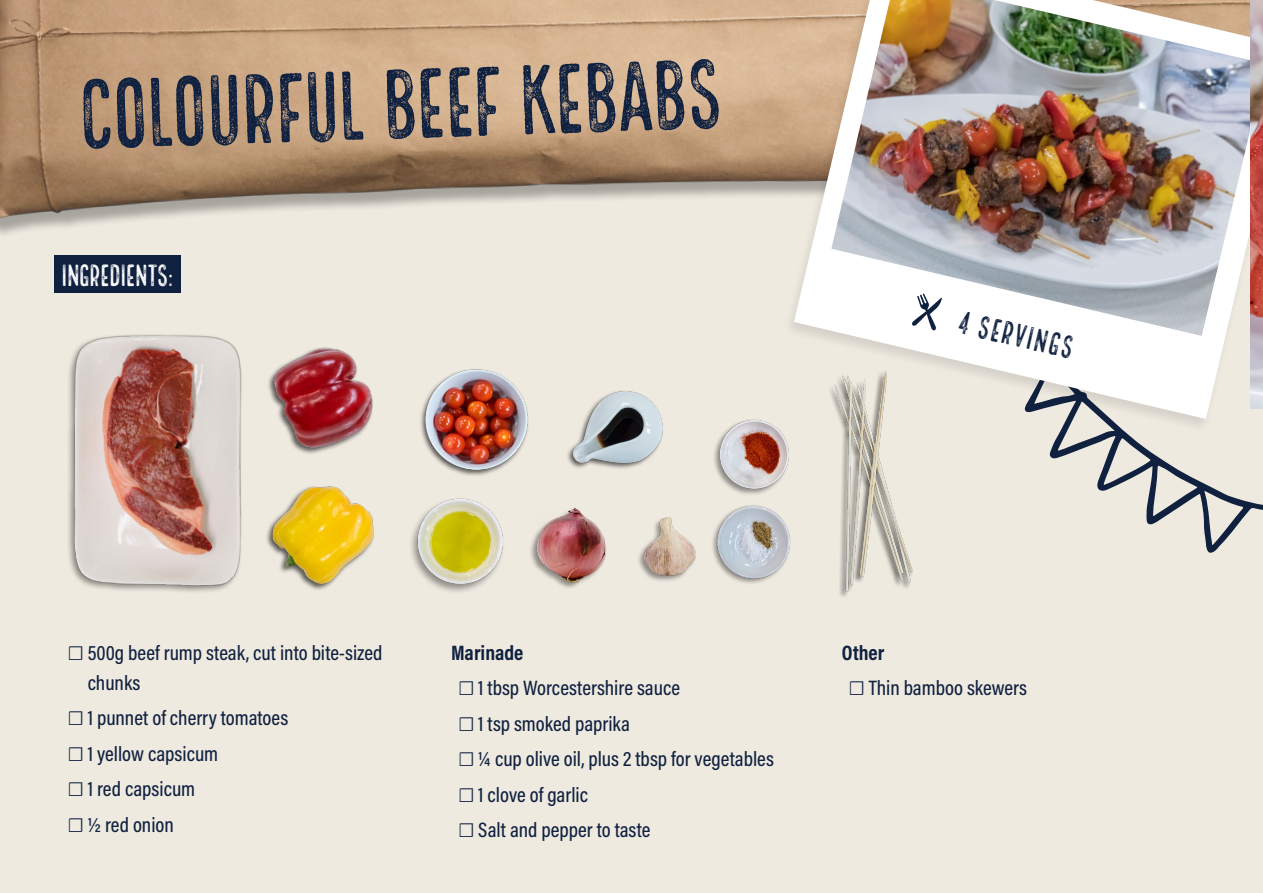
<style>
.page{position:relative;width:1263px;height:893px;background:#efeae0}
.page>*{position:absolute;margin:0;border:0;box-sizing:border-box;transform-origin:0 0}
.t1{font:96px "Local Brewery Five";color:#102140}
.t2{font:31.5px "Local Brewery Five";color:#102140}
.t3{font:30px "Local Brewery Five";letter-spacing:-.06em;color:#fff}
.t4{font:500 21px/35.4px "Acumin Pro Cond";color:#102140}
.s1{font-weight:700}
</style>
<div class="page">
<svg style="left:1049px;top:433px;width:214px;height:120px"></svg>
<img style="left:0;top:0;width:783px;height:235px">
<div style="left:783px;top:0;width:480px;height:433px;background:#000;opacity:.1"></div>
<svg style="left:794px;top:0;width:469px;height:419px"></svg>
<div style="left:54px;top:255px;width:127px;height:37px;background:#102140"></div>
<img style="left:831px;top:0;width:419px;height:336px">
<img style="left:420px;top:369px;width:109px;height:107px">
<img style="left:820px;top:357px;width:104px;height:240px">
<img style="left:266px;top:486px;width:108px;height:104px">
<img style="left:268px;top:347px;width:105px;height:107px">
<img style="left:567px;top:391px;width:96px;height:78px">
<img style="left:68px;top:334px;width:174px;height:257px">
<div style="left:528px;top:506px;width:79px;height:84px;background:#000;opacity:.4"></div>
<img style="left:534px;top:506px;width:73px;height:77px">
<div style="left:712px;top:419px;width:77px;height:77px;background:#000;opacity:.4"></div>
<img style="left:715px;top:419px;width:78px;height:74px">
<div style="left:408px;top:497px;width:97px;height:97px;background:#000;opacity:.4"></div>
<img style="left:411px;top:497px;width:94px;height:90px">
<img style="left:712px;top:505px;width:79px;height:78px">
<img style="left:638px;top:517px;width:58px;height:64px">
<svg style="left:912px;top:294px;width:30px;height:37px"></svg>
<img style="left:1250px;top:0;width:13px;height:408px">
<h1 class="t1" style="left:74px;top:63px;width:651px;rotate:-2deg">COLOURFUL BEEF KEBABS</h1>
<h3 class="t3" style="left:61px;top:259px;width:115px">INGREDIENTS:</h3>
<h2 class="t2" style="left:962px;top:305px;width:120px;rotate:13deg">4 SERVINGS</h2>
<p class="t4" style="left:88px;top:637px;width:296px;line-height:30px;text-indent:-20px"><span class="s1">☐</span> 500g beef rump steak, cut into bite-sized chunks</p>
<p class="t4" style="left:67px;top:700px;width:222px"><span class="s1">☐</span> 1 punnet of cherry tomatoes <span class="s1">☐</span> 1 yellow capsicum<br><span class="s1">☐</span> 1 red capsicum<br><span class="s1">☐</span> ½ red onion</p>
<p class="t4" style="left:458px;top:634px;width:317px;text-indent:-7px"><span class="s1">Marinade<br>☐</span> 1 tbsp Worcestershire sauce<br><span class="s1">☐</span> 1 tsp smoked paprika<br><span class="s1">☐</span> ¼ cup olive oil, plus 2 tbsp for vegetables <span class="s1">☐</span> 1 clove of garlic<br><span class="s1">☐</span> Salt and pepper to taste</p>
<p class="t4" style="left:848px;top:634px;width:180px;text-indent:-7px"><span class="s1">Other<br>☐</span> Thin bamboo skewers</p>
</div>
